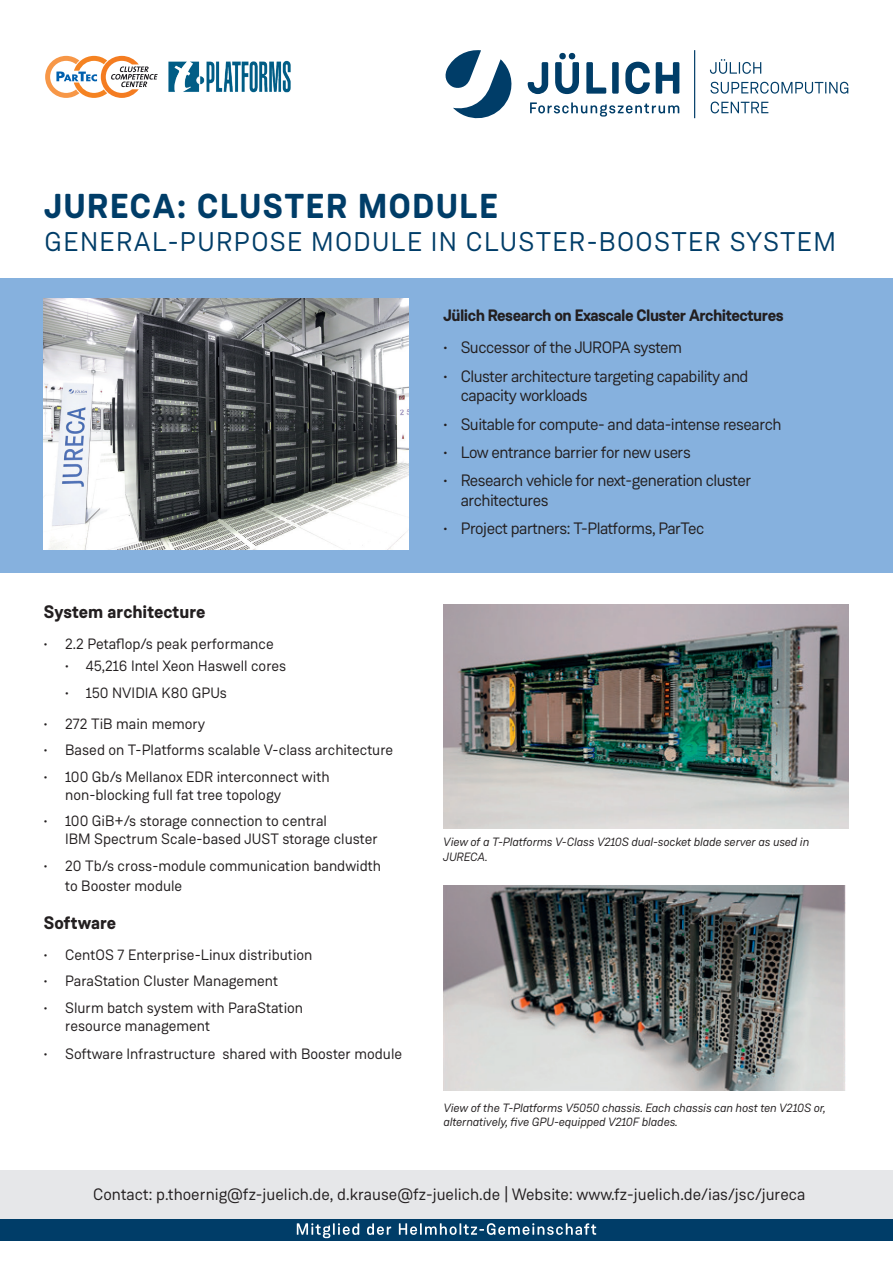
<style>
.page{position:relative;width:893px;height:1263px;background:#fff}
.page>*{position:absolute;margin:0;border:0;box-sizing:border-box;transform-origin:0 0}
.t1{font:700 34.5px "Weissenhof Grotesk";letter-spacing:.05em;color:#003d68}
.t2{font:27px "Weissenhof Grotesk";letter-spacing:.05em;color:#003d68}
.t3{font:700 18px "Weissenhof Grotesk";color:#231f20}
.t4{font:16.5px/19.8px "Weissenhof Grotesk";letter-spacing:-.03em;color:#231f20}
.t5{font:16.5px "Weissenhof Grotesk";color:#231f20}
.t6{font:700 16.5px "Weissenhof Grotesk";letter-spacing:-.03em;color:#231f20}
.t7{font:15px/18px "Weissenhof Grotesk";color:#231f20}
.t8{font:italic 12px/14.4px "Weissenhof Grotesk";letter-spacing:-.01em;color:#231f20}
</style>
<div class="page">
<div style="left:0;top:1218px;width:893px;height:23px;background:#003d68"></div>
<svg style="left:297px;top:1223px;width:299px;height:15px"></svg>
<svg style="left:445px;top:50px;width:234px;height:69px"></svg>
<svg style="left:710px;top:59px;width:51px;height:15px"></svg>
<svg style="left:710px;top:82px;width:138px;height:12px"></svg>
<svg style="left:711px;top:102px;width:57px;height:11px"></svg>
<hr style="left:694px;top:50px;width:1px;height:68px;background:#003d68">
<div style="left:0;top:279px;width:893px;height:294px;background:#86b1de"></div>
<div style="left:0;top:1170px;width:893px;height:48px;background:#e6e7e9"></div>
<svg style="left:45px;top:56px;width:113px;height:42px"></svg>
<img style="left:168px;top:60px;width:123px;height:33px">
<img style="left:44px;top:299px;width:364px;height:251px">
<img style="left:444px;top:605px;width:404px;height:223px">
<img style="left:444px;top:885px;width:402px;height:206px">
<h1 class="t1" style="left:45px;top:185px;width:455px">JURECA: CLUSTER MODULE</h1>
<h2 class="t2" style="left:45px;top:225px;width:793px">GENERAL-PURPOSE MODULE IN CLUSTER-BOOSTER SYSTEM</h2>
<p class="t3" style="left:44px;top:601px;width:163px">System architecture</p>
<p class="t7" style="left:44px;top:635px;width:231px">• 2.2 Petaflop/s peak performance</p>
<p class="t7" style="left:65px;top:657px;width:223px">• 45,216 Intel Xeon Haswell cores</p>
<p class="t7" style="left:65px;top:684px;width:163px">• 150 NVIDIA K80 GPUs</p>
<p class="t7" style="left:44px;top:714px;width:163px">• 272 TiB main memory</p>
<p class="t7" style="left:44px;top:741px;width:351px">• Based on T-Platforms scalable V-class architecture</p>
<p class="t7" style="left:65px;top:767px;width:266px;text-indent:-21px">• 100 Gb/s Mellanox EDR interconnect with non-blocking full fat tree topology</p>
<p class="t7" style="left:65px;top:812px;width:314px;text-indent:-21px">• 100 GiB+/s storage connection to central<br>IBM Spectrum Scale-based JUST storage cluster</p>
<p class="t7" style="left:65px;top:855px;width:318px;line-height:19.8px;text-indent:-21px">• 20 Tb/s cross-module communication bandwidth to Booster module</p>
<p class="t3" style="left:44px;top:911px;width:74px">Software</p>
<p class="t7" style="left:44px;top:946px;width:270px">• CentOS 7 Enterprise-Linux distribution</p>
<p class="t7" style="left:44px;top:972px;width:236px">• ParaStation Cluster Management</p>
<p class="t7" style="left:65px;top:999px;width:240px;text-indent:-21px">• Slurm batch system with ParaStation resource management</p>
<p class="t7" style="left:44px;top:1045px;width:360px">• Software Infrastructure shared with Booster module</p>
<p class="t6" style="left:444px;top:305px;width:342px">Jülich Research on Exascale Cluster Architectures</p>
<p class="t4" style="left:444px;top:338px;width:240px">• Successor of the JUROPA system</p>
<p class="t4" style="left:461px;top:366px;width:289px;text-indent:-17px">• Cluster architecture targeting capability and capacity workloads</p>
<p class="t4" style="left:444px;top:414px;width:339px">• Suitable for compute- and data-intense research</p>
<p class="t4" style="left:444px;top:442px;width:249px">• Low entrance barrier for new users</p>
<p class="t4" style="left:461px;top:471px;width:292px;text-indent:-17px">• Research vehicle for next-generation cluster architectures</p>
<p class="t4" style="left:444px;top:519px;width:262px">• Project partners: T-Platforms, ParTec</p>
<p class="t8" style="left:444px;top:835px;width:367px">View of a T-Platforms V-Class V210S dual-socket blade server as used in<br>JURECA.</p>
<p class="t8" style="left:444px;top:1100px;width:384px">View of the T-Platforms V5050 chassis. Each chassis can host ten V210S or, alternatively, five GPU-equipped V210F blades.</p>
<p class="t5" style="left:93px;top:1184px;width:714px">Contact: p.thoernig@fz-juelich.de, d.krause@fz-juelich.de | Website: www.fz-juelich.de/ias/jsc/jureca</p>
</div>
